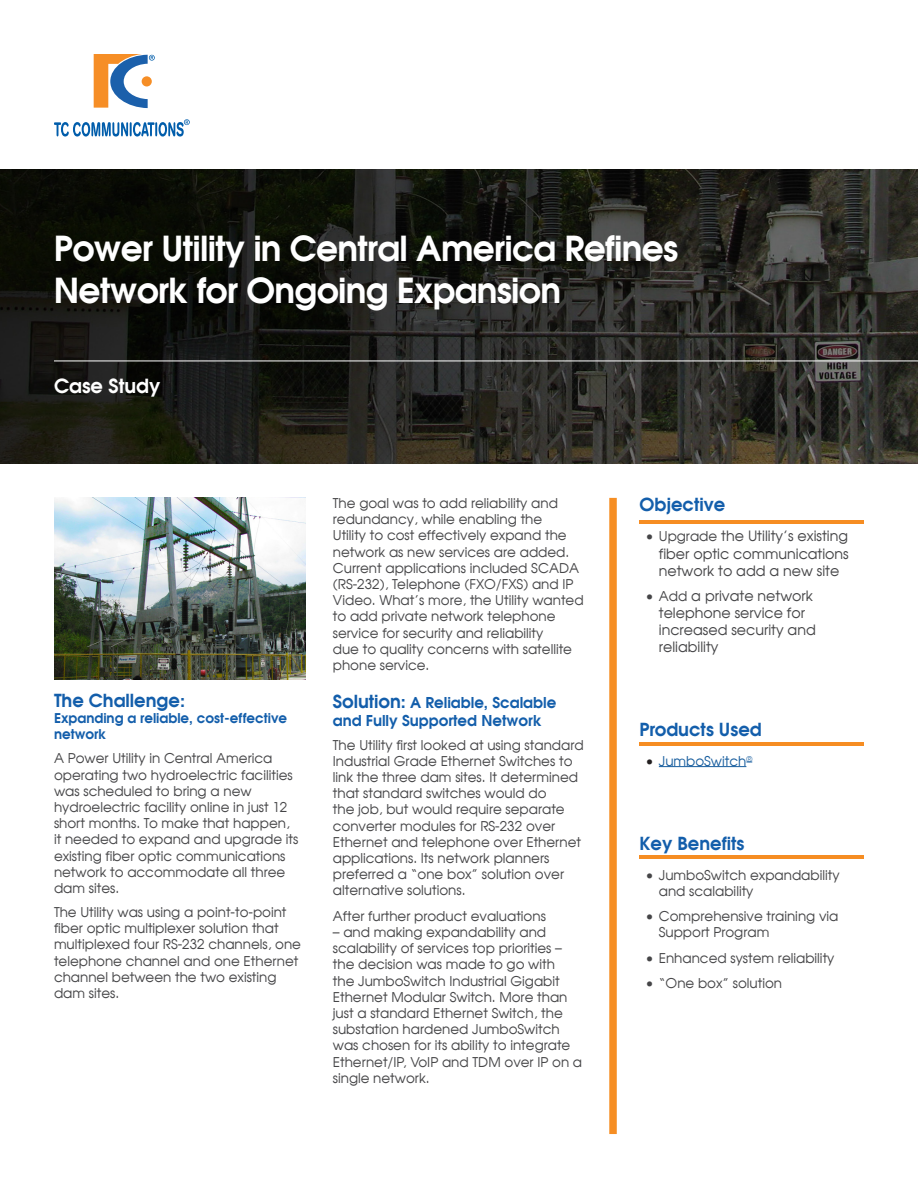
<style>
.page{position:relative;width:918px;height:1188px;background:#fff}
.page>*{position:absolute;margin:0;border:0;box-sizing:border-box;transform-origin:0 0}
.t1{font:700 34.5px/41.4px "Avalon";letter-spacing:-.02em;color:#fff}
.t2{font:700 19.5px "Avalon";color:#fff}
.t3{font:700 18px "Avalon";color:#135eab}
.t4{font:700 15px/18px "Avalon";color:#135eab}
.t5{font:14.25px/17.1px "Avalon Plain";color:#454547;text-align:justify}
.t6{font:13.5px/16.2px "Avalon Plain";color:#454547}
.t7{font:700 13.5px/16.2px "Avalon";color:#135eab}
.t8{font:13.5px "Avalon Plain";color:#175d9e}
.s1{font-size:18px}
.s2{font-size:13.5px}
.s3{color:#231f20}
</style>
<div class="page">
<svg style="left:54px;top:119px;width:136px;height:17px"></svg>
<svg style="left:94px;top:54px;width:61px;height:54px"></svg>
<hr style="left:639px;top:521px;width:225px;height:3px;background:#f68d22">
<hr style="left:659px;top:766px;width:87px;height:1px;background:#175d9e">
<hr style="left:639px;top:742px;width:225px;height:3px;background:#f68d22">
<hr style="left:639px;top:856px;width:225px;height:3px;background:#f68d22">
<div style="left:609px;top:498px;width:8px;height:636px;background:#f68e23"></div>
<img style="left:0;top:170px;width:918px;height:294px">
<hr style="left:54px;top:361px;width:864px;height:1px;background:#fff">
<img style="left:54px;top:498px;width:251px;height:182px">
<p class="t1" style="left:54px;top:227px;width:626px">Power Utility in Central America Refines<br>Network for Ongoing Expansion</p>
<p class="t2" style="left:54px;top:372px;width:108px">Case Study</p>
<p class="t3" style="left:54px;top:688px;width:133px">The Challenge:</p>
<p class="t7" style="left:54px;top:710px;width:235px">Expanding a reliable, cost-effective network</p>
<p class="t6" style="left:54px;top:750px;width:246px">A Power Utility in Central America operating two hydroelectric facilities was scheduled to bring a new hydroelectric facility online in just 12 short months. To make that happen, it needed to expand and upgrade its existing fiber optic communications network to accommodate all three dam sites.</p>
<p class="t6" style="left:54px;top:904px;width:249px">The Utility was using a point-to-point fiber optic multiplexer solution that multiplexed four RS-232 channels, one telephone channel and one Ethernet channel between the two existing dam sites.</p>
<p class="t6" style="left:333px;top:495px;width:252px">The goal was to add reliability and redundancy, while enabling the<br>Utility to cost effectively expand the network as new services are added.<br>Current applications included SCADA (RS-232), Telephone (FXO/FXS) and IP Video. What’s more, the Utility wanted to add private network telephone service for security and reliability<br>due to quality concerns with satellite phone service.</p>
<p class="t4" style="left:333px;top:693px;width:225px"><span class="s1">Solution:</span> A Reliable, Scalable and Fully Supported Network</p>
<p class="t6" style="left:333px;top:736px;width:252px">The Utility first looked at using standard Industrial Grade Ethernet Switches to link the three dam sites. It determined that standard switches would do<br>the job, but would require separate converter modules for RS-232 over Ethernet and telephone over Ethernet applications. Its network planners preferred a “one box” solution over alternative solutions.</p>
<p class="t6" style="left:333px;top:908px;width:215px">After further product evaluations</p>
<p class="t6" style="left:333px;top:924px;width:251px">– and making expandability and scalability of services top priorities – the decision was made to go with<br>the JumboSwitch Industrial Gigabit Ethernet Modular Switch. More than just a standard Ethernet Switch, the substation hardened JumboSwitch was chosen for its ability to integrate Ethernet/IP, VoIP and TDM over IP on a single network.</p>
<p class="t3" style="left:639px;top:493px;width:88px">Objective</p>
<p class="t5" style="left:659px;top:528px;width:191px;text-indent:-14px"><span class="s2">• Upgrade</span> the Utility’s existing fiber optic communications network to add a new site</p>
<p class="t5" style="left:659px;top:587px;width:158px;text-align:left;text-indent:-14px"><span class="s2">• Add</span> a private network telephone service for increased security and reliability</p>
<p class="t3" style="left:639px;top:717px;width:124px">Products Used</p>
<p class="t8" style="left:645px;top:753px;width:108px"><span class="s3">•</span> JumboSwitch<sup>®</sup></p>
<p class="t3" style="left:639px;top:831px;width:107px">Key Benefits</p>
<p class="t6" style="left:659px;top:866px;width:182px;text-indent:-14px">• JumboSwitch expandability and scalability</p>
<p class="t6" style="left:659px;top:908px;width:181px;text-indent:-14px">• Comprehensive training via<br>Support Program</p>
<p class="t6" style="left:645px;top:950px;width:191px">• Enhanced system reliability</p>
<p class="t6" style="left:645px;top:975px;width:138px">• “One box” solution</p>
</div>
